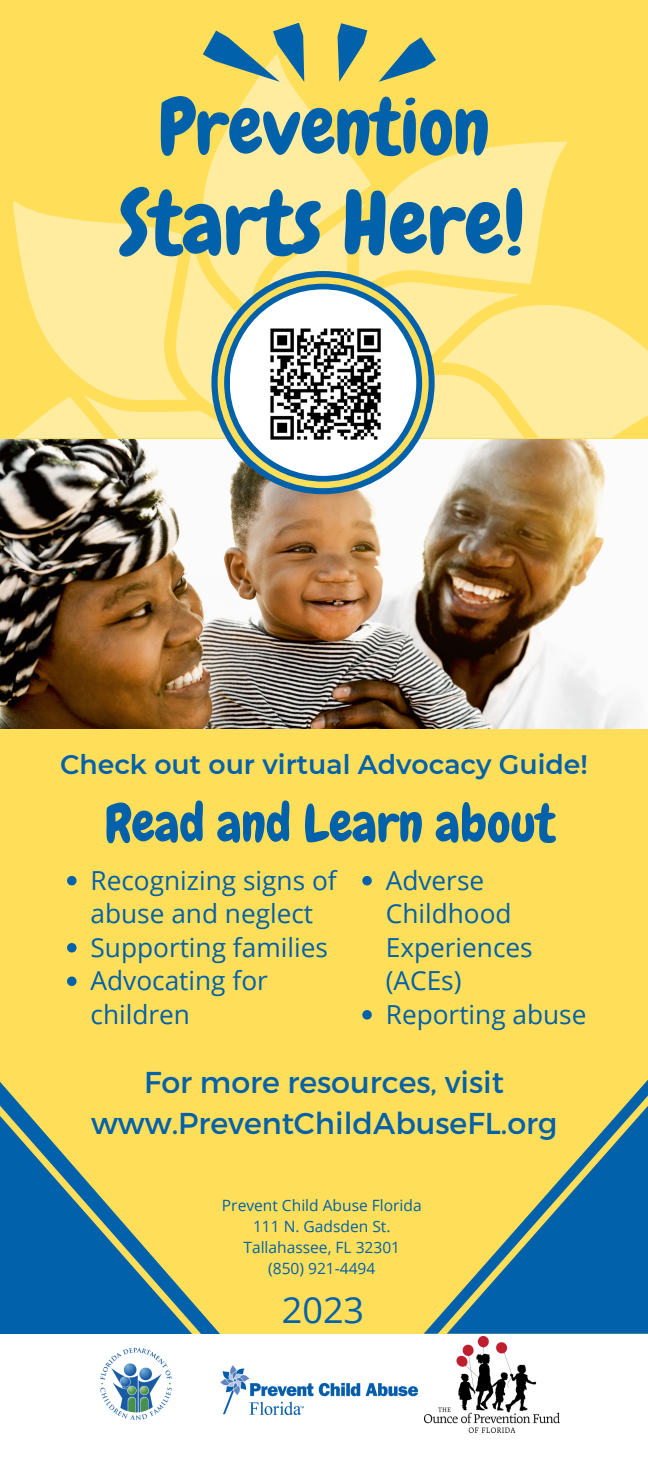
<style>
.page{position:relative;width:648px;height:1458px;background:#fff}
.page>*{position:absolute;margin:0;border:0;box-sizing:border-box;transform-origin:0 0}
.t1{font:87.3px "Chewy";color:#0161aa}
.t2{font:77.62px "Chewy";color:#0161aa}
.t3{font:51.98px "Chewy";color:#0161aa}
.t4{font:36px "Open Sans";color:#0161aa}
.t5{font:30.15px/41.6px "Montserrat";color:#0161aa;text-align:center}
.t6{font:600 26.78px "Montserrat";color:#0161aa}
.t7{font:26.32px/33.5px "Open Sans";color:#0161aa}
.t8{font:15.53px "Open Sans";color:#0161aa}
</style>
<div class="page">
<img style="left:0;top:438px;width:648px;height:291px">
<div style="left:0;top:729px;width:648px;height:605px;background:#ffde59"></div>
<div style="left:0;top:0;width:648px;height:438px;background:#ffde59"></div>
<svg style="left:202px;top:54px;width:136px;height:88px"></svg>
<svg style="left:13px;top:142px;width:635px;height:295px"></svg>
<div style="left:211px;top:271px;width:224px;height:223px;background:#0161aa;border-radius:50%"></div>
<svg style="left:218px;top:277px;width:211px;height:211px;fill:#fff9f9"></svg>
<img style="left:265px;top:323px;width:118px;height:119px">
<svg style="left:423px;top:1080px;width:225px;height:254px"></svg>
<svg style="left:0;top:976px;width:220px;height:358px"></svg>
<img style="left:220px;top:1366px;width:198px;height:49px">
<img style="left:100px;top:1347px;width:72px;height:73px">
<img style="left:424px;top:1336px;width:135px;height:96px">
<svg style="left:203px;top:23px;width:101px;height:59px"></svg>
<svg style="left:338px;top:23px;width:29px;height:59px"></svg>
<svg style="left:379px;top:37px;width:57px;height:45px"></svg>
<svg style="left:67px;top:876px;width:10px;height:9px"></svg>
<svg style="left:67px;top:943px;width:10px;height:10px"></svg>
<svg style="left:67px;top:977px;width:10px;height:9px"></svg>
<svg style="left:362px;top:876px;width:10px;height:9px"></svg>
<svg style="left:362px;top:1010px;width:10px;height:10px"></svg>
<p class="t2" style="left:158px;top:77px;width:333px">Prevention</p>
<p class="t1" style="left:119px;top:168px;width:407px">Starts Here!</p>
<h6 class="t6" style="left:60px;top:748px;width:529px">Check out our virtual Advocacy Guide!</h6>
<h3 class="t3" style="left:105px;top:790px;width:452px">Read and Learn about</h3>
<p class="t7" style="left:91px;top:863px;width:248px">Recognizing signs of abuse and neglect</p>
<p class="t7" style="left:91px;top:930px;width:239px">Supporting families</p>
<p class="t7" style="left:91px;top:963px;width:179px">Advocating for children</p>
<p class="t7" style="left:386px;top:863px;width:149px">Adverse<br>Childhood<br>Experiences (ACEs)</p>
<p class="t7" style="left:386px;top:997px;width:202px">Reporting abuse</p>
<h5 class="t5" style="left:91px;top:1060px;width:468px">For more resources, visit www.PreventChildAbuseFL.org</h5>
<p class="t8" style="left:222px;top:1194px;width:201px">Prevent Child Abuse Florida</p>
<p class="t8" style="left:253px;top:1216px;width:139px">111 N. Gadsden St.</p>
<p class="t8" style="left:243px;top:1237px;width:158px">Tallahassee, FL 32301</p>
<p class="t8" style="left:268px;top:1258px;width:109px">(850) 921-4494</p>
<h4 class="t4" style="left:282px;top:1285px;width:84px">2023</h4>
</div>
